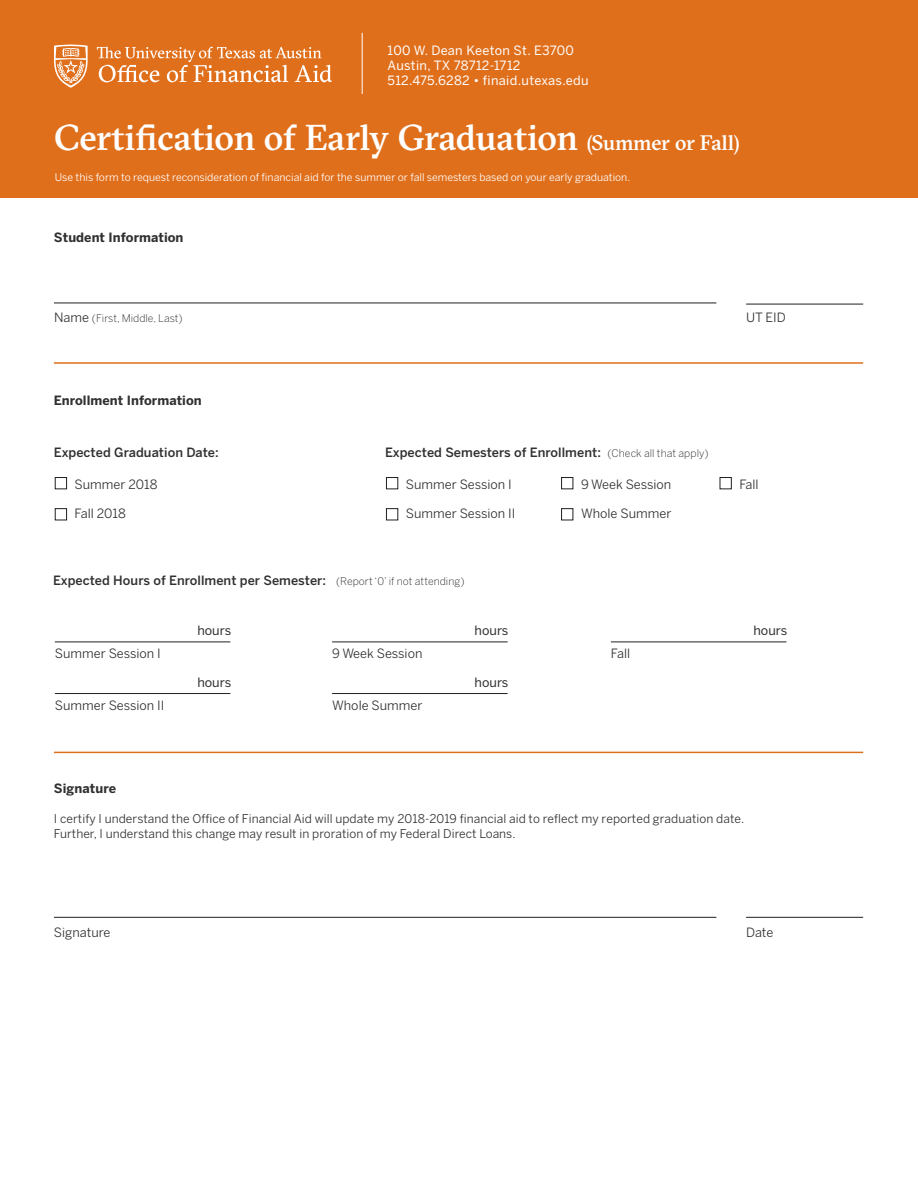
<style>
.page{position:relative;width:918px;height:1188px;background:#fff}
.page>*{position:absolute;margin:0;border:0;box-sizing:border-box;transform-origin:0 0}
.t1{font:500 36px "GT Sectra";letter-spacing:-.005em;color:#fff}
.t2{font:12.75px "Benton Sans";color:#312f30}
.t3{font:500 12.75px "Benton Sans";letter-spacing:.005em;color:#312f30}
.t4{font:12.75px "Benton Sans";letter-spacing:.025em;color:#fff}
.t5{font:700 12.75px "Benton Sans";letter-spacing:.005em;color:#312f30}
.t6{font:12.75px "Benton Sans";color:#312f30}
.t7{font:12px/15px "Benton Sans";letter-spacing:.005em;color:#312f30}
.t8{font:10.5px "Benton Sans";color:#fff}
.t9{font:300 10.5px "Benton Sans";color:#312f30}
.s1{font-size:21px}
.s2{font-weight:400;font-size:12.75px}
.s3{font-weight:300;font-size:10.5px}
</style>
<div class="page">
<div style="left:0;top:0;width:918px;height:198px;background:#e06f1c"></div>
<svg style="left:54px;top:44px;width:34px;height:44px"></svg>
<svg style="left:97px;top:47px;width:235px;height:35px"></svg>
<hr style="left:362px;top:33px;width:1px;height:61px;background:#fff">
<hr style="left:54px;top:303px;width:662px;height:1px;background:#231f20">
<hr style="left:746px;top:304px;width:117px;height:1px;background:#231f20">
<div style="left:55px;top:477px;width:12px;height:12px;border:1px solid #231f20"></div>
<div style="left:386px;top:477px;width:12px;height:12px;border:1px solid #231f20"></div>
<div style="left:561px;top:477px;width:12px;height:12px;border:1px solid #231f20"></div>
<div style="left:720px;top:477px;width:12px;height:12px;border:1px solid #231f20"></div>
<div style="left:55px;top:508px;width:12px;height:12px;border:1px solid #231f20"></div>
<div style="left:386px;top:508px;width:12px;height:12px;border:1px solid #231f20"></div>
<div style="left:561px;top:508px;width:12px;height:12px;border:1px solid #231f20"></div>
<hr style="left:54px;top:362px;width:809px;height:2px;background:#e06f1c">
<hr style="left:54px;top:752px;width:809px;height:1px;background:#e06f1c">
<hr style="left:54px;top:917px;width:662px;height:1px;background:#231f20">
<hr style="left:746px;top:917px;width:117px;height:1px;background:#231f20">
<hr style="left:55px;top:642px;width:175px;height:1px;background:#231f20">
<hr style="left:332px;top:642px;width:176px;height:1px;background:#231f20">
<hr style="left:611px;top:642px;width:175px;height:1px;background:#231f20">
<hr style="left:55px;top:693px;width:175px;height:1px;background:#231f20">
<hr style="left:332px;top:693px;width:176px;height:1px;background:#231f20">
<p class="t4" style="left:388px;top:42px;width:188px">100 W. Dean Keeton St. E3700</p>
<p class="t4" style="left:388px;top:58px;width:134px">Austin, TX 78712-1712</p>
<p class="t4" style="left:388px;top:73px;width:202px">512.475.6282 • finaid.utexas.edu</p>
<p class="t1" style="left:54px;top:115px;width:687px">Certification of Early Graduation <span class="s1">(Summer or Fall)</span></p>
<p class="t8" style="left:55px;top:171px;width:577px">Use this form to request reconsideration of financial aid for the summer or fall semesters based on your early graduation.</p>
<p class="t5" style="left:54px;top:229px;width:131px">Student Information</p>
<p class="t9" style="left:54px;top:312px;width:130px"><span class="s2">Name</span> (First, Middle, Last)</p>
<p class="t2" style="left:746px;top:310px;width:41px">UT EID</p>
<p class="t5" style="left:54px;top:393px;width:149px">Enrollment Information</p>
<p class="t3" style="left:54px;top:444px;width:166px">Expected Graduation Date:</p>
<p class="t3" style="left:385px;top:444px;width:325px">Expected Semesters of Enrollment: <span class="s3">(Check all that apply)</span></p>
<p class="t2" style="left:75px;top:477px;width:84px">Summer 2018</p>
<p class="t2" style="left:406px;top:477px;width:107px">Summer Session I</p>
<p class="t2" style="left:581px;top:477px;width:92px">9 Week Session</p>
<p class="t2" style="left:739px;top:477px;width:21px">Fall</p>
<p class="t2" style="left:75px;top:506px;width:53px">Fall 2018</p>
<p class="t2" style="left:406px;top:506px;width:111px">Summer Session II</p>
<p class="t2" style="left:581px;top:506px;width:92px">Whole Summer</p>
<p class="t3" style="left:53px;top:573px;width:413px">Expected Hours of Enrollment per Semester: <span class="s3">(Report ‘0’ if not attending)</span></p>
<p class="t6" style="left:197px;top:623px;width:35px">hours</p>
<p class="t6" style="left:475px;top:623px;width:35px">hours</p>
<p class="t6" style="left:753px;top:623px;width:35px">hours</p>
<p class="t2" style="left:55px;top:646px;width:107px">Summer Session I</p>
<p class="t2" style="left:332px;top:646px;width:92px">9 Week Session</p>
<p class="t2" style="left:611px;top:646px;width:21px">Fall</p>
<p class="t6" style="left:197px;top:675px;width:35px">hours</p>
<p class="t6" style="left:475px;top:675px;width:35px">hours</p>
<p class="t2" style="left:55px;top:698px;width:111px">Summer Session II</p>
<p class="t2" style="left:332px;top:698px;width:92px">Whole Summer</p>
<p class="t5" style="left:54px;top:781px;width:64px">Signature</p>
<p class="t7" style="left:54px;top:811px;width:692px">I certify I understand the Office of Financial Aid will update my 2018-2019 financial aid to reflect my reported graduation date.<br>Further, I understand this change may result in proration of my Federal Direct Loans.</p>
<p class="t2" style="left:54px;top:925px;width:58px">Signature</p>
<p class="t2" style="left:746px;top:925px;width:29px">Date</p>
</div>
